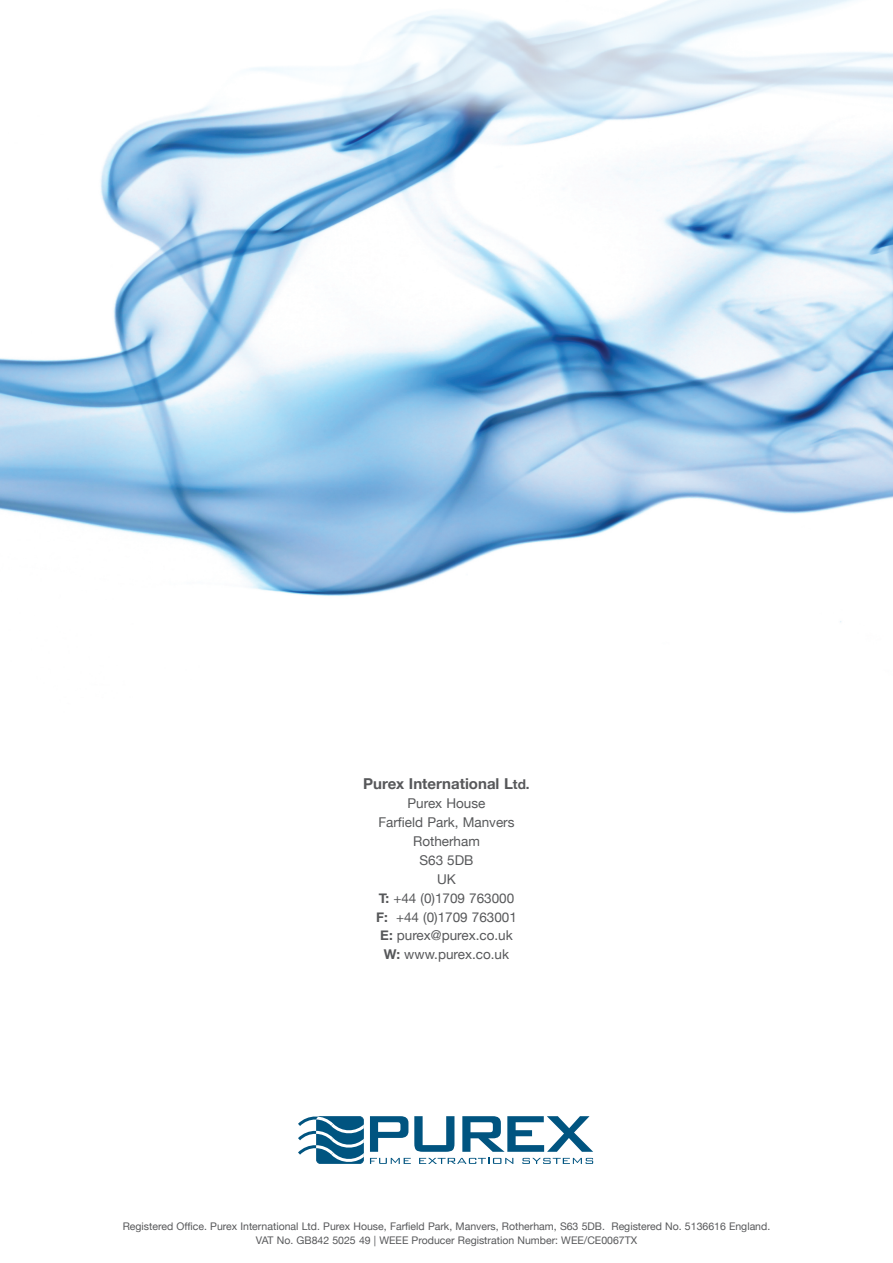
<style>
.page{position:relative;width:893px;height:1263px;background:#fff}
.page>*{position:absolute;margin:0;border:0;box-sizing:border-box;transform-origin:0 0}
.t1{font:700 15px "Helvetica Neue";color:#57585a}
.t2{font:13.5px/18.9px "Helvetica Neue";color:#57585a;text-align:center}
.t3{font:10.5px/14.7px "Helvetica Neue";color:#57585a;text-align:center}
.s1{font-size:13.5px}
.s2{font-weight:700}
</style>
<div class="page">
<img style="left:0;top:0;width:893px;height:623px">
<svg style="left:370px;top:1158px;width:41px;height:6px"></svg>
<svg style="left:419px;top:1158px;width:94px;height:6px"></svg>
<svg style="left:522px;top:1158px;width:71px;height:6px"></svg>
<svg style="left:370px;top:1116px;width:38px;height:36px"></svg>
<svg style="left:414px;top:1116px;width:40px;height:36px"></svg>
<svg style="left:462px;top:1116px;width:131px;height:36px"></svg>
<svg style="left:298px;top:1116px;width:66px;height:48px"></svg>
<h1 class="t1" style="left:363px;top:774px;width:168px">Purex International L<span class="s1">td.</span></h1>
<p class="t2" style="left:376px;top:794px;width:142px">Purex House<br>Farfield Park, Manvers<br>Rotherham<br>S63 5DB<br>UK<br><span class="s2">T:</span> +44 (0)1709 763000<br><span class="s2">F:</span> +44 (0)1709 763001<br><span class="s2">E:</span> purex@purex.co.uk<br><span class="s2">W:</span> www.purex.co.uk</p>
<p class="t3" style="left:123px;top:1218px;width:649px">Registered Office. Purex International Ltd. Purex House, Farfield Park, Manvers, Rotherham, S63 5DB. Registered No. 5136616 England.<br>VAT No. GB842 5025 49 | WEEE Producer Registration Number: WEE/CE0067TX</p>
</div>
